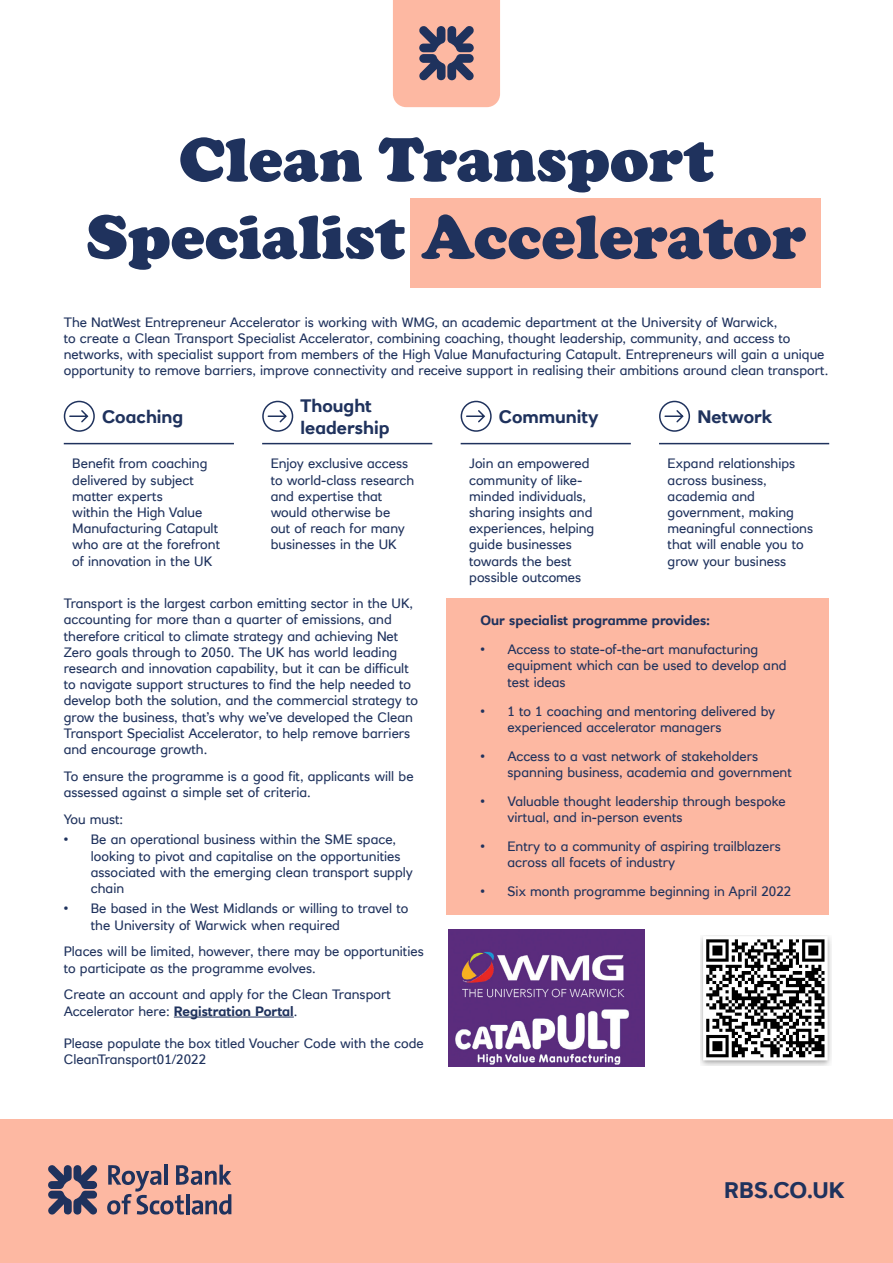
<style>
.page{position:relative;width:893px;height:1263px;background:#fff}
.page>*{position:absolute;margin:0;border:0;box-sizing:border-box;transform-origin:0 0}
.t1{font:900 64.35px/77.2px "Cooper";color:#1f325d;text-align:center}
.t2{font:700 22.5px "RN House Sans";color:#1f325d}
.t3{font:700 18px/21.6px "RN House Sans";color:#1f325d}
.t4{font:13.5px/16.2px "RN House Sans";color:#1f325d}
.t5{font:700 13.5px "RN House Sans";color:#1f325d}
.s1{font-weight:700}
</style>
<div class="page">
<svg style="left:393px;top:0;width:107px;height:107px;background:#d8a297"></svg>
<div style="left:0;top:1119px;width:893px;height:144px;background:#fdb8a2"></div>
<svg style="left:48px;top:1165px;width:50px;height:50px"></svg>
<svg style="left:107px;top:1164px;width:124px;height:51px"></svg>
<hr style="left:186px;top:1194px;width:4px;height:20px;background:#1f325d">
<hr style="left:164px;top:1164px;width:4px;height:20px;background:#1f325d">
<div style="left:410px;top:199px;width:411px;height:89px;background:#fdb8a2"></div>
<hr style="left:174px;top:1017px;width:120px;height:1px;background:#1f325d">
<div style="left:446px;top:598px;width:383px;height:316px;background:#fdb8a2"></div>
<div style="left:64px;top:401px;width:31px;height:31px;border:2px solid #1f325d;border-radius:50%"></div>
<svg style="left:68px;top:409px;width:21px;height:15px"></svg>
<div style="left:659px;top:401px;width:31px;height:31px;border:2px solid #1f325d;border-radius:50%"></div>
<svg style="left:664px;top:410px;width:20px;height:13px"></svg>
<div style="left:262px;top:401px;width:31px;height:31px;border:2px solid #1f325d;border-radius:50%"></div>
<svg style="left:267px;top:410px;width:20px;height:13px"></svg>
<div style="left:461px;top:401px;width:31px;height:31px;border:2px solid #1f325d;border-radius:50%"></div>
<svg style="left:465px;top:409px;width:21px;height:15px"></svg>
<hr style="left:64px;top:443px;width:170px;height:1px;background:#1f325d">
<hr style="left:262px;top:443px;width:170px;height:1px;background:#1f325d">
<hr style="left:461px;top:443px;width:170px;height:1px;background:#1f325d">
<hr style="left:659px;top:443px;width:170px;height:1px;background:#1f325d">
<img style="left:448px;top:930px;width:196px;height:136px">
<img style="left:700px;top:935px;width:131px;height:130px">
<h1 class="t1" style="left:86px;top:121px;width:721px">Clean Transport<br>Specialist Accelerator</h1>
<p class="t4" style="left:64px;top:314px;width:766px">The NatWest Entrepreneur Accelerator is working with WMG, an academic department at the University of Warwick,<br>to create a Clean Transport Specialist Accelerator, combining coaching, thought leadership, community, and access to networks, with specialist support from members of the High Value Manufacturing Catapult. Entrepreneurs will gain a unique opportunity to remove barriers, improve connectivity and receive support in realising their ambitions around clean transport.</p>
<h3 class="t3" style="left:301px;top:395px;width:90px">Thought leadership</h3>
<h3 class="t3" style="left:499px;top:406px;width:101px">Community</h3>
<h3 class="t3" style="left:102px;top:406px;width:83px">Coaching</h3>
<h3 class="t3" style="left:697px;top:406px;width:76px">Network</h3>
<p class="t4" style="left:72px;top:455px;width:149px">Benefit from coaching delivered by subject matter experts<br>within the High Value<br>Manufacturing Catapult who are at the forefront of innovation in the UK</p>
<p class="t4" style="left:668px;top:455px;width:147px">Expand relationships across business, academia and government, making meaningful connections that will enable you to grow your business</p>
<p class="t4" style="left:271px;top:455px;width:145px">Enjoy exclusive access to world-class research and expertise that would otherwise be<br>out of reach for many businesses in the UK</p>
<p class="t4" style="left:469px;top:455px;width:127px">Join an empowered community of like&shy;minded individuals, sharing insights and experiences, helping guide businesses towards the best possible outcomes</p>
<p class="t4" style="left:64px;top:595px;width:356px">Transport is the largest carbon emitting sector in the UK, accounting for more than a quarter of emissions, and therefore critical to climate strategy and achieving Net Zero goals through to 2050. The UK has world leading research and innovation capability, but it can be difficult to navigate support structures to find the help needed to develop both the solution, and the commercial strategy to grow the business, that’s why we’ve developed the Clean Transport Specialist Accelerator, to help remove barriers and encourage growth.</p>
<p class="t4" style="left:64px;top:768px;width:351px">To ensure the programme is a good fit, applicants will be assessed against a simple set of criteria.</p>
<p class="t4" style="left:64px;top:811px;width:61px">You must:</p>
<p class="t4" style="left:91px;top:831px;width:324px;text-indent:-27px">• Be an operational business within the SME space, looking to pivot and capitalise on the opportunities associated with the emerging clean transport supply chain</p>
<p class="t4" style="left:91px;top:900px;width:319px;text-indent:-27px">• Be based in the West Midlands or willing to travel to the University of Warwick when required</p>
<p class="t4" style="left:64px;top:943px;width:361px">Places will be limited, however, there may be opportunities to participate as the programme evolves.</p>
<p class="t4" style="left:64px;top:986px;width:329px">Create an account and apply for the Clean Transport<br>Accelerator here: <span class="s1">Registration Portal</span>.</p>
<p class="t4" style="left:64px;top:1035px;width:362px">Please populate the box titled Voucher Code with the code<br>CleanTransport01/2022</p>
<p class="t5" style="left:480px;top:612px;width:231px">Our specialist programme provides:</p>
<p class="t4" style="left:507px;top:641px;width:280px;text-indent:-27px">• Access to state-of-the-art manufacturing equipment which can be used to develop and test ideas</p>
<p class="t4" style="left:507px;top:703px;width:269px;text-indent:-27px">• 1 to 1 coaching and mentoring delivered by experienced accelerator managers</p>
<p class="t4" style="left:507px;top:748px;width:286px;text-indent:-27px">• Access to a vast network of stakeholders spanning business, academia and government</p>
<p class="t4" style="left:507px;top:793px;width:280px;text-indent:-27px">• Valuable thought leadership through bespoke virtual, and in-person events</p>
<p class="t4" style="left:507px;top:838px;width:275px;text-indent:-27px">• Entry to a community of aspiring trailblazers across all facets of industry</p>
<p class="t4" style="left:480px;top:883px;width:312px">• Six month programme beginning in April 2022</p>
<h2 class="t2" style="left:724px;top:1176px;width:122px">RBS.CO.UK</h2>
</div>
